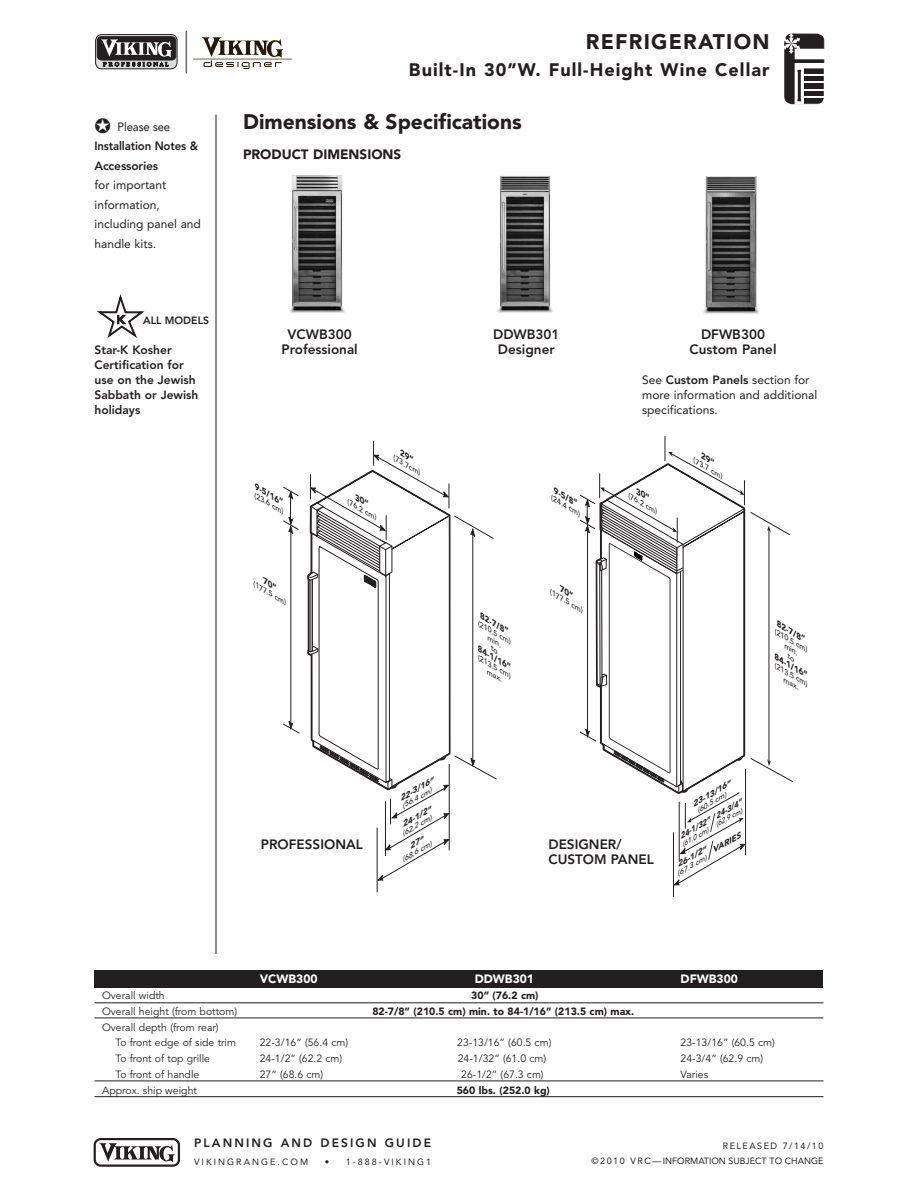
<style>
.page{position:relative;width:918px;height:1188px;background:#fff}
.page>*{position:absolute;margin:0;border:0;box-sizing:border-box;transform-origin:0 0}
.t1{font:900 21px "Avenir";color:#231f20}
.t2{font:900 21px "Avenir";letter-spacing:.06em;color:#231f20}
.t3{font:900 18px "Avenir";letter-spacing:.06em;color:#231f20}
.t4{font:800 13.5px/15px "Avenir";color:#231f20;text-align:center}
.t5{font:900 13.5px "Avenir";color:#231f20}
.t6{font:12px/19.5px "Avenir";color:#231f20}
.t7{font:800 12px/15px "Avenir";color:#231f20}
.t8{font:800 12px/19.5px "Avenir";color:#231f20;scale:.95 1}
.t9{font:800 12px "Avenir";letter-spacing:.175em;color:#231f20}
.t10{font:900 12px "Avenir";color:#fff}
.t11{font:10.5px/15.8px "Avenir";color:#231f20}
.t12{font:900 10.5px "Avenir";color:#231f20}
.t13{font:800 10.5px "Avenir";color:#231f20}
.t14{font:9px/15px "Avenir";color:#231f20;text-align:right}
.t15{font:9px "Avenir";letter-spacing:.23em;color:#231f20}
.t16{font:italic 900 7.95px "Avenir";color:#231f20;scale:1.15 1}
.t17{font:italic 900 7.95px "Avenir";color:#231f20;scale:1.04 1}
.t18{font:italic 500 7.05px/7.5px "Avenir";color:#231f20;scale:1.15 1}
.t19{font:italic 500 7.05px "Avenir";color:#231f20;scale:1.04 1}
.s1{font-weight:400}
.s2{font-weight:800}
</style>
<div class="page">
<hr style="left:216px;top:115px;width:1px;height:839px;background:#231f20">
<svg style="left:784px;top:33px;width:41px;height:71px"></svg>
<hr style="left:803px;top:89px;width:22px;height:2px;background:#fff">
<hr style="left:804px;top:96px;width:21px;height:2px;background:#fff">
<hr style="left:186px;top:31px;width:1px;height:42px;background:#6c6d70">
<svg style="left:193px;top:37px;width:99px;height:32px"></svg>
<svg style="left:95px;top:34px;width:83px;height:36px;background:#6f6c6d"></svg>
<svg style="left:94px;top:1138px;width:86px;height:29px"></svg>
<hr style="left:290px;top:530px;width:1px;height:195px;background:#231f20">
<svg style="left:283px;top:719px;width:17px;height:15px"></svg>
<hr style="left:377px;top:828px;width:1px;height:64px;background:#231f20">
<svg style="left:283px;top:486px;width:16px;height:49px"></svg>
<div style="left:94px;top:970px;width:730px;height:18px;background:#231f20"></div>
<hr style="left:94px;top:1003px;width:730px;height:1px;background:#231f20">
<hr style="left:94px;top:1018px;width:730px;height:1px;background:#231f20">
<hr style="left:94px;top:1081px;width:730px;height:1px;background:#231f20">
<hr style="left:94px;top:1096px;width:730px;height:1px;background:#231f20">
<svg style="left:97px;top:295px;width:48px;height:43px"></svg>
<img style="left:497px;top:176px;width:56px;height:137px">
<img style="left:703px;top:176px;width:56px;height:138px">
<img style="left:289px;top:175px;width:56px;height:138px">
<svg style="left:308px;top:441px;width:189px;height:440px"></svg>
<svg style="left:579px;top:436px;width:214px;height:461px"></svg>
<p class="t8" style="left:94px;top:118px;width:111px">✪ <span class="s1">Please see<br></span>Installation Notes &amp;<br>Accessories</p>
<p class="t6" style="left:94px;top:176px;width:108px">for important information, including panel and handle kits.</p>
<p class="t13" style="left:143px;top:316px;width:67px">ALL MODELS</p>
<p class="t7" style="left:94px;top:343px;width:106px">Star-K Kosher<br>Certification for use on the Jewish<br>Sabbath or Jewish holidays</p>
<h1 class="t2" style="left:586px;top:33px;width:185px">REFRIGERATION</h1>
<h2 class="t3" style="left:409px;top:62px;width:362px">Built-In 30”W. Full-Height Wine Cellar</h2>
<h1 class="t1" style="left:243px;top:113px;width:280px">Dimensions &amp; Specifications</h1>
<p class="t5" style="left:243px;top:149px;width:160px">PRODUCT DIMENSIONS</p>
<p class="t4" style="left:282px;top:328px;width:78px">VCWB300<br>Professional</p>
<p class="t4" style="left:493px;top:328px;width:68px">DDWB301<br>Designer</p>
<p class="t4" style="left:689px;top:328px;width:89px">DFWB300<br>Custom Panel</p>
<p class="t16" style="left:258px;top:484px;width:30px;rotate:30deg">9-5/16”</p>
<p class="t18" style="left:257px;top:493px;width:30px;rotate:30deg">(23.6 cm)</p>
<p class="t18" style="left:256px;top:582px;width:34px;rotate:30deg">(177.5 cm)</p>
<p class="t18" style="left:350px;top:499px;width:30px;rotate:30deg">(76.2 cm)</p>
<p class="t18" style="left:396px;top:455px;width:28px;rotate:30deg">(73.7cm)</p>
<p class="t16" style="left:483px;top:613px;width:30px;rotate:30deg">82-7/8”</p>
<p class="t18" style="left:494px;top:629px;width:21px;text-indent:-15px;rotate:30deg">(210.5 cm) min.</p>
<p class="t16" style="left:481px;top:646px;width:35px;rotate:30deg">84-1/16”</p>
<p class="t18" style="left:490px;top:639px;width:34px;line-height:14.9px;text-indent:6px;rotate:30deg">to (213.5 cm)</p>
<p class="t18" style="left:490px;top:669px;width:17px;rotate:30deg">max.</p>
<p class="t16" style="left:557px;top:488px;width:25px;rotate:30deg">9-5/8”</p>
<p class="t18" style="left:554px;top:495px;width:30px;rotate:30deg">(24.4 cm)</p>
<p class="t18" style="left:553px;top:589px;width:34px;rotate:30deg">(177.5 cm)</p>
<p class="t6" style="left:642px;top:373px;width:177px;line-height:15px">See <span class="s2">Custom Panels</span> section for more information and additional specifications.</p>
<p class="t18" style="left:631px;top:493px;width:30px;rotate:30deg">(76.2 cm)</p>
<p class="t18" style="left:696px;top:458px;width:30px;rotate:30deg">(73.7 cm)</p>
<p class="t16" style="left:780px;top:621px;width:30px;rotate:30deg">82-7/8”</p>
<p class="t18" style="left:791px;top:637px;width:21px;text-indent:-15px;rotate:30deg">(210.5 cm) min.</p>
<p class="t16" style="left:778px;top:654px;width:35px;rotate:30deg">84-1/16”</p>
<p class="t18" style="left:787px;top:647px;width:34px;line-height:14.9px;text-indent:6px;rotate:30deg">to (213.5 cm)</p>
<p class="t18" style="left:786px;top:677px;width:17px;rotate:30deg">max.</p>
<p class="t16" style="left:398px;top:796px;width:35px;rotate:-30deg">22-3/16”</p>
<p class="t18" style="left:400px;top:804px;width:30px;rotate:-30deg">(56.4 cm)</p>
<p class="t16" style="left:401px;top:822px;width:30px;rotate:-30deg">24-1/2”</p>
<p class="t18" style="left:400px;top:831px;width:30px;rotate:-30deg">(62.2 cm)</p>
<p class="t4" style="left:261px;top:838px;width:103px">PROFESSIONAL</p>
<p class="t4" style="left:548px;top:838px;width:107px;text-align:left">DESIGNER/<br>CUSTOM PANEL</p>
<p class="t18" style="left:400px;top:857px;width:30px;rotate:-30deg">(68.6 cm)</p>
<p class="t16" style="left:691px;top:802px;width:39px;rotate:-30deg">23-13/16”</p>
<p class="t18" style="left:695px;top:808px;width:30px;rotate:-30deg">(60.5 cm)</p>
<p class="t17" style="left:714px;top:814px;width:30px;rotate:-30deg">24-3/4”</p>
<p class="t19" style="left:714px;top:823px;width:30px;rotate:-30deg">(62.9 cm)</p>
<p class="t17" style="left:678px;top:834px;width:34px;rotate:-30deg">24-1/32”</p>
<p class="t19" style="left:680px;top:842px;width:30px;rotate:-30deg">(61.0 cm)</p>
<p class="t18" style="left:675px;top:871px;width:66px;rotate:-30deg">(67.3 cm) <sup>VARIES</sup></p>
<p class="t16" style="left:676px;top:862px;width:30px;rotate:-30deg">26-1/2”</p>
<p class="t10" style="left:260px;top:974px;width:59px">VCWB300</p>
<p class="t10" style="left:475px;top:974px;width:61px">DDWB301</p>
<p class="t10" style="left:681px;top:974px;width:59px">DFWB300</p>
<p class="t11" style="left:102px;top:988px;width:64px">Overall width</p>
<p class="t12" style="left:471px;top:991px;width:69px">30” (76.2 cm)</p>
<p class="t11" style="left:102px;top:1004px;width:136px">Overall height (from bottom)</p>
<p class="t12" style="left:372px;top:1007px;width:263px">82-7/8” (210.5 cm) min. to 84-1/16” (213.5 cm) max.</p>
<p class="t11" style="left:116px;top:1020px;width:122px;text-indent:-13px">Overall depth (from rear)<br>To front edge of side trim</p>
<p class="t11" style="left:260px;top:1036px;width:90px">22-3/16” (56.4 cm)</p>
<p class="t11" style="left:457px;top:1036px;width:96px">23-13/16” (60.5 cm)</p>
<p class="t11" style="left:681px;top:1036px;width:96px">23-13/16” (60.5 cm)</p>
<p class="t11" style="left:116px;top:1051px;width:96px">To front of top grille</p>
<p class="t11" style="left:260px;top:1051px;width:84px">24-1/2” (62.2 cm)</p>
<p class="t11" style="left:458px;top:1051px;width:90px">24-1/32” (61.0 cm)</p>
<p class="t11" style="left:681px;top:1051px;width:84px">24-3/4” (62.9 cm)</p>
<p class="t11" style="left:116px;top:1067px;width:85px">To front of handle</p>
<p class="t11" style="left:260px;top:1067px;width:65px">27” (68.6 cm)</p>
<p class="t11" style="left:461px;top:1067px;width:84px">26-1/2” (67.3 cm)</p>
<p class="t11" style="left:681px;top:1067px;width:29px">Varies</p>
<p class="t11" style="left:102px;top:1083px;width:96px">Approx. ship weight</p>
<p class="t12" style="left:457px;top:1086px;width:95px">560 lbs. (252.0 kg)</p>
<p class="t9" style="left:194px;top:1138px;width:238px">PLANNING AND DESIGN GUIDE</p>
<p class="t15" style="left:194px;top:1159px;width:116px">VIKINGRANGE.COM</p>
<p class="t15" style="left:325px;top:1159px;width:108px">• 1-888-VIKING1</p>
<p class="t14" style="left:592px;top:1139px;width:233px">RELEASED 7/14/10<br>© 2 0 1 0 V R C — INFORMATION SUBJECT TO CHANGE</p>
</div>
